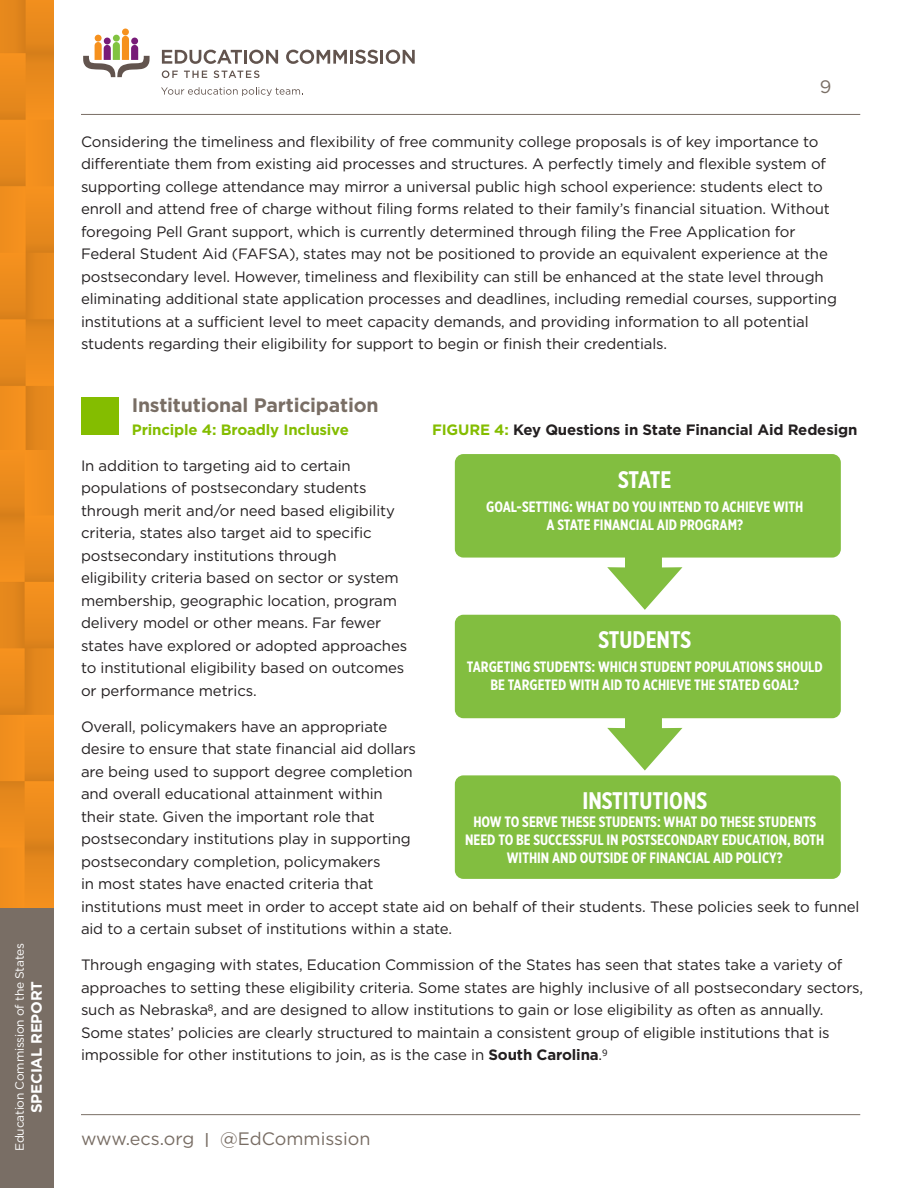
<style>
.page{position:relative;width:918px;height:1188px;background:#fff}
.page>*{position:absolute;margin:0;border:0;box-sizing:border-box;transform-origin:0 0}
.t1{font:700 24px "Gotham X Narrow";color:#fff}
.SUB_HED_GRAY{font:700 19.5px "Gotham";letter-spacing:-.01em;color:#796e65}
.t2{font:18px "Gotham";color:#796e65}
.BODY_10_15{font:15px/22.5px "Gotham";letter-spacing:-.01em;color:#231f20}
.t3{font:700 15px/18px "Gotham X Narrow";color:#fff;text-align:center}
.Table_Header{font:700 15px "Gotham";letter-spacing:-.01em;color:#231f20}
.Bold_italic_HED_-_Gr{font:700 15px "Gotham";letter-spacing:-.01em;color:#84bd00}
.t4{font:700 15px "Gotham";letter-spacing:-.02em;color:#fff}
.t5{font:12px "Gotham";letter-spacing:-.02em;color:#fff}
.s1{font-weight:700}
.s2{color:#84bd00}
.s3{font-weight:500;font-size:15px}
</style>
<div class="page">
<hr style="left:81px;top:1114px;width:779px;height:1px;background:#796e65">
<hr style="left:81px;top:114px;width:779px;height:1px;background:#796e65">
<div style="left:95px;top:35px;width:7px;height:7px;background:#f6911e;border-radius:50%"></div>
<div style="left:122px;top:29px;width:7px;height:6px;background:#f6911e;border-radius:50%"></div>
<div style="left:113px;top:35px;width:7px;height:7px;background:#81c340;border-radius:50%"></div>
<svg style="left:83px;top:36px;width:67px;height:41px"></svg>
<svg style="left:161px;top:87px;width:142px;height:9px"></svg>
<svg style="left:162px;top:50px;width:80px;height:14px"></svg>
<hr style="left:244px;top:50px;width:3px;height:14px;background:#62544e">
<svg style="left:249px;top:50px;width:29px;height:14px"></svg>
<svg style="left:286px;top:50px;width:61px;height:14px"></svg>
<hr style="left:350px;top:50px;width:3px;height:14px;background:#62544e">
<svg style="left:355px;top:50px;width:60px;height:14px"></svg>
<svg style="left:162px;top:70px;width:16px;height:8px"></svg>
<svg style="left:184px;top:71px;width:23px;height:7px"></svg>
<svg style="left:214px;top:70px;width:46px;height:8px"></svg>
<img style="left:0;top:0;width:54px;height:451px">
<div style="left:0;top:908px;width:54px;height:280px;background:#796e65"></div>
<img style="left:0;top:451px;width:54px;height:457px">
<div style="left:81px;top:397px;width:37px;height:38px;background:#84bd00"></div>
<svg style="left:607px;top:558px;width:75px;height:52px"></svg>
<div style="left:455px;top:454px;width:386px;height:104px;background:#82be40;border-radius:9px"></div>
<svg style="left:607px;top:718px;width:75px;height:53px"></svg>
<div style="left:455px;top:615px;width:386px;height:103px;background:#82be40;border-radius:9px"></div>
<div style="left:455px;top:775px;width:386px;height:103px;background:#82be40;border-radius:9px"></div>
<p class="t5" style="left:12px;top:1151px;width:209px;rotate:-90deg">Education Commission of the States</p>
<p class="t4" style="left:26px;top:1113px;width:133px;rotate:-90deg">SPECIAL REPORT</p>
<p class="t2" style="left:820px;top:75px;width:13px">9</p>
<p class="BODY_10_15" style="left:81px;top:130px;width:757px">Considering the timeliness and flexibility of free community college proposals is of key importance to differentiate them from existing aid processes and structures. A perfectly timely and flexible system of supporting college attendance may mirror a universal public high school experience: students elect to enroll and attend free of charge without filing forms related to their family’s financial situation. Without foregoing Pell Grant support, which is currently determined through filing the Free Application for Federal Student Aid (FAFSA), states may not be positioned to provide an equivalent experience at the postsecondary level. However, timeliness and flexibility can still be enhanced at the state level through eliminating additional state application processes and deadlines, including remedial courses, supporting institutions at a sufficient level to meet capacity demands, and providing information to all potential students regarding their eligibility for support to begin or finish their credentials.</p>
<p class="SUB_HED_GRAY" style="left:132px;top:393px;width:249px">Institutional Participation</p>
<p class="Bold_italic_HED_-_Gr" style="left:132px;top:420px;width:219px">Principle 4: Broadly Inclusive</p>
<p class="BODY_10_15" style="left:81px;top:454px;width:328px">In addition to targeting aid to certain populations of postsecondary students through merit and/or need based eligibility criteria, states also target aid to specific postsecondary institutions through<br>eligibility criteria based on sector or system membership, geographic location, program delivery model or other means. Far fewer states have explored or adopted approaches to institutional eligibility based on outcomes or performance metrics.</p>
<p class="BODY_10_15" style="left:81px;top:715px;width:780px">Overall, policymakers have an appropriate<br>desire to ensure that state financial aid dollars<br>are being used to support degree completion<br>and overall educational attainment within<br>their state. Given the important role that<br>postsecondary institutions play in supporting<br>postsecondary completion, policymakers<br>in most states have enacted criteria that<br>institutions must meet in order to accept state aid on behalf of their students. These policies seek to funnel aid to a certain subset of institutions within a state.</p>
<p class="BODY_10_15" style="left:81px;top:954px;width:784px">Through engaging with states, Education Commission of the States has seen that states take a variety of approaches to setting these eligibility criteria. Some states are highly inclusive of all postsecondary sectors, such as Nebraska<sup>8</sup>, and are designed to allow institutions to gain or lose eligibility as often as annually.<br>Some states’ policies are clearly structured to maintain a consistent group of eligible institutions that is impossible for other institutions to join, as is the case in <span class="s1">South Carolina</span>.<sup>9</sup></p>
<p class="Table_Header" style="left:432px;top:420px;width:427px"><span class="s2">FIGURE 4:</span> Key Questions in State Financial Aid Redesign</p>
<p class="t1" style="left:618px;top:464px;width:55px">STATE</p>
<p class="t3" style="left:486px;top:497px;width:319px">GOAL-SETTING: WHAT DO YOU INTEND TO ACHIEVE WITH<br>A STATE FINANCIAL AID PROGRAM?</p>
<p class="t1" style="left:598px;top:625px;width:95px">STUDENTS</p>
<p class="t3" style="left:467px;top:658px;width:357px">TARGETING STUDENTS: WHICH STUDENT POPULATIONS SHOULD<br>BE TARGETED WITH AID TO ACHIEVE THE STATED GOAL?</p>
<p class="t1" style="left:582px;top:786px;width:126px">INSTITUTIONS</p>
<p class="t3" style="left:465px;top:813px;width:361px">HOW TO SERVE THESE STUDENTS: WHAT DO THESE STUDENTS<br>NEED TO BE SUCCESSFUL IN POSTSECONDARY EDUCATION, BOTH<br>WITHIN AND OUTSIDE OF FINANCIAL AID POLICY?</p>
<p class="t2" style="left:81px;top:1127px;width:291px">www.ecs.org <span class="s3">|</span> @EdCommission</p>
</div>
